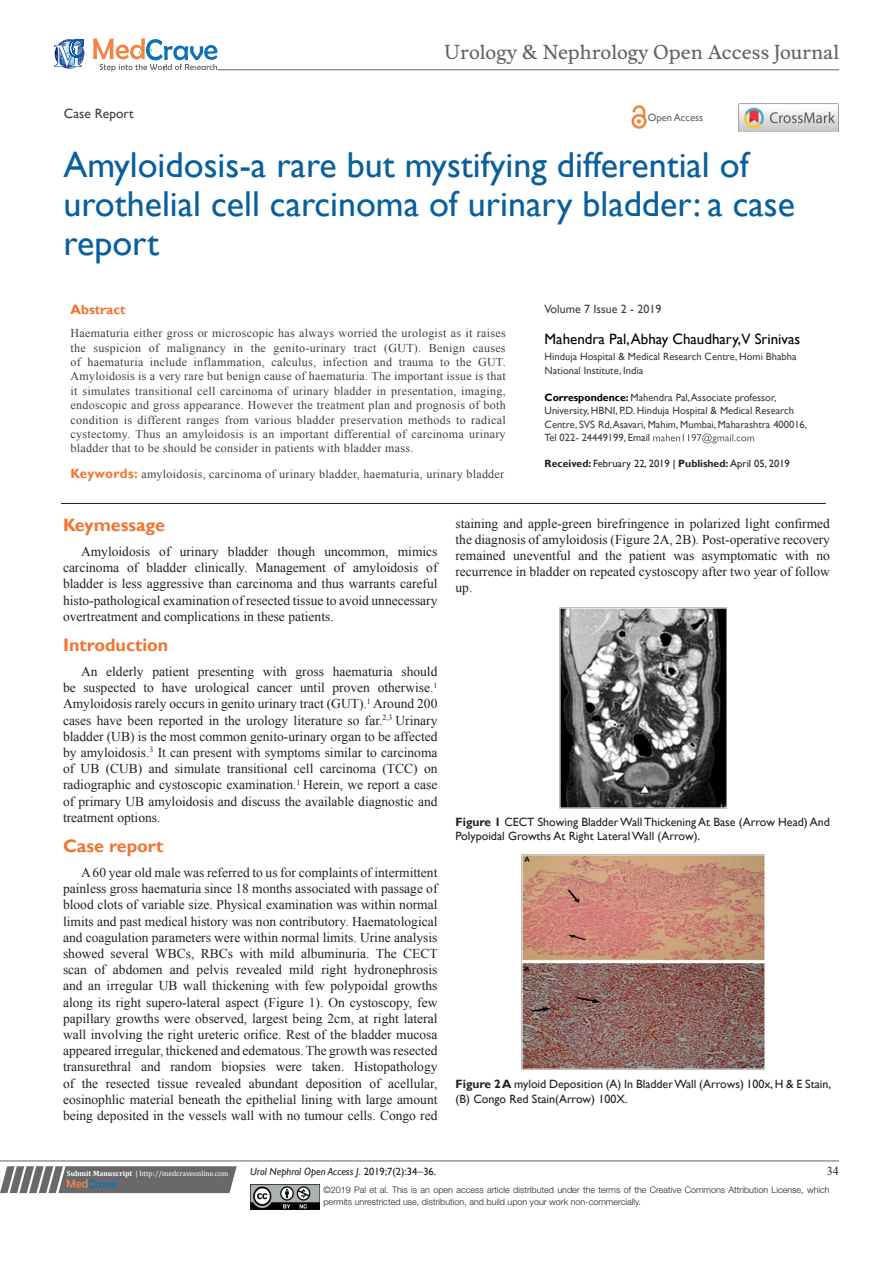
<style>
.page{position:relative;width:893px;height:1263px;background:#fff}
.page>*{position:absolute;margin:0;border:0;box-sizing:border-box;transform-origin:0 0}
.t1{font:36px/39px "Gill Sans";color:#085f9c}
.t2{font:18.6px "Musee";color:#636366}
.List_Paragraph{font:700 18px "Gill Sans";color:#f37331}
.t3{font:15px "Gill Sans";color:#000}
.t4{font:13.5px/16.2px "Times New Roman";color:#231f20;text-align:justify}
.t5{font:13.5px "Gill Sans";color:#3e3e3f}
.t6{font:700 13.5px "Gill Sans";color:#f37331}
.t7{font:12px/14.4px "Times New Roman";letter-spacing:.025em;color:#3e3e3f;text-align:justify}
.t8{font:12px/14.4px "Gill Sans";color:#231f20}
.t9{font:12px "Gill Sans";color:#3e3e3f}
.t10{font:12px "Times New Roman";color:#231f20}
.t11{font:10.5px/13.5px "Gill Sans";color:#3e3e3f}
.t12{font:10.5px "Gill Sans";color:#231f20}
.t13{font:italic 10.5px "Gill Sans";color:#231f20}
.t14{font:10.5px "Gill Sans";color:#636366}
.t15{font:300 9px/12px "Helvetica Neue LT Std";color:#231f20}
.t16{font:7.5px "Cambria";color:#fff}
.s1{font-family:"Gill Sans";font-weight:700;font-size:13.5px;color:#f37331}
.s2{font-weight:700;color:#000}
.s3{font-weight:700}
.s4{color:#000}
.s5{font-style:normal}
.s6{font-family:"Times New Roman";font-style:normal;font-size:12px}
</style>
<div class="page">
<svg style="left:0;top:1166px;width:237px;height:27px;background:#78787a"></svg>
<hr style="left:0;top:1161px;width:839px;height:1px;background:#626465">
<hr style="left:61px;top:503px;width:765px;height:1px;background:#231f20">
<img style="left:250px;top:1185px;width:69px;height:24px">
<svg style="left:653px;top:434px;width:101px;height:10px"></svg>
<svg style="left:54px;top:39px;width:30px;height:30px"></svg>
<svg style="left:93px;top:38px;width:124px;height:33px"></svg>
<hr style="left:218px;top:70px;width:621px;height:1px;background:#626465">
<img style="left:631px;top:105px;width:16px;height:24px">
<img style="left:739px;top:104px;width:99px;height:28px">
<img style="left:559px;top:607px;width:168px;height:201px">
<img style="left:521px;top:854px;width:244px;height:215px">
<p class="t2" style="left:444px;top:41px;width:397px">Urology &amp; Nephrology Open Access Journal</p>
<p class="t5" style="left:64px;top:105px;width:71px">Case Report</p>
<p class="t14" style="left:648px;top:112px;width:57px">Open Access</p>
<p class="t1" style="left:64px;top:146px;width:733px">Amyloidosis-a rare but mystifying differential of urothelial cell carcinoma of urinary bladder: a case report</p>
<p class="t6" style="left:71px;top:301px;width:57px">Abstract</p>
<p class="t7" style="left:71px;top:326px;width:437px">Haematuria either gross or microscopic has always worried the urologist as it raises the suspicion of malignancy in the genito-urinary tract (GUT). Benign causes of haematuria include inflammation, calculus, infection and trauma to the GUT.<br>Amyloidosis is a very rare but benign cause of haematuria. The important issue is that it simulates transitional cell carcinoma of urinary bladder in presentation, imaging, endoscopic and gross appearance. However the treatment plan and prognosis of both condition is different ranges from various bladder preservation methods to radical cystectomy. Thus an amyloidosis is an important differential of carcinoma urinary bladder that to be should be consider in patients with bladder mass.</p>
<p class="t7" style="left:71px;top:466px;width:435px"><span class="s1">Keywords:</span> amyloidosis, carcinoma of urinary bladder, haematuria, urinary bladder</p>
<p class="t9" style="left:545px;top:302px;width:118px">Volume 7 Issue 2 - 2019</p>
<p class="t3" style="left:545px;top:330px;width:257px">Mahendra Pal, Abhay Chaudhary,V Srinivas</p>
<p class="t11" style="left:545px;top:350px;width:253px">Hinduja Hospital &amp; Medical Research Centre, Homi Bhabha<br>National Institute, India</p>
<p class="t11" style="left:545px;top:391px;width:264px"><span class="s2">Correspondence:</span> Mahendra Pal, Associate professor, University, HBNI, P.D. Hinduja Hospital &amp; Medical Research Centre, SVS Rd, Asavari, Mahim, Mumbai, Maharashtra 400016, Tel 022- 24449199, Email</p>
<p class="t12" style="left:545px;top:458px;width:247px"><span class="s3">Received:</span> February 22, 2019 <span class="s4">|</span> <span class="s3">Published:</span> April 05, 2019</p>
<p class="List_Paragraph" style="left:63px;top:514px;width:103px">Keymessage</p>
<p class="t4" style="left:63px;top:543px;width:376px;text-indent:18px">Amyloidosis of urinary bladder though uncommon, mimics carcinoma of bladder clinically. Management of amyloidosis of bladder is less aggressive than carcinoma and thus warrants careful histo-pathological examination of resected tissue to avoid unnecessary overtreatment and complications in these patients.</p>
<p class="List_Paragraph" style="left:63px;top:634px;width:107px">Introduction</p>
<p class="t4" style="left:63px;top:663px;width:376px;text-indent:18px">An elderly patient presenting with gross haematuria should be suspected to have urological cancer until proven otherwise.<sup>1<br></sup>Amyloidosis rarely occurs in genito urinary tract (GUT).<sup>1</sup> Around 200 cases have been reported in the urology literature so far.<sup>2,3</sup> Urinary bladder (UB) is the most common genito-urinary organ to be affected by amyloidosis.<sup>3</sup> It can present with symptoms similar to carcinoma of UB (CUB) and simulate transitional cell carcinoma (TCC) on radiographic and cystoscopic examination.<sup>1</sup> Herein, we report a case of primary UB amyloidosis and discuss the available diagnostic and treatment options.</p>
<p class="List_Paragraph" style="left:63px;top:835px;width:102px">Case report</p>
<p class="t4" style="left:63px;top:864px;width:376px;text-indent:18px">A 60 year old male was referred to us for complaints of intermittent painless gross haematuria since 18 months associated with passage of blood clots of variable size. Physical examination was within normal limits and past medical history was non contributory. Haematological and coagulation parameters were within normal limits. Urine analysis showed several WBCs, RBCs with mild albuminuria. The CECT scan of abdomen and pelvis revealed mild right hydronephrosis and an irregular UB wall thickening with few polypoidal growths along its right supero-lateral aspect (Figure 1). On cystoscopy, few papillary growths were observed, largest being 2cm, at right lateral wall involving the right ureteric orifice. Rest of the bladder mucosa appeared irregular, thickened and edematous. The growth was resected transurethral and random biopsies were taken. Histopathology of the resected tissue revealed abundant deposition of acellular, eosinophlic material beneath the epithelial lining with large amount being deposited in the vessels wall with no tumour cells. Congo red</p>
<p class="t4" style="left:455px;top:515px;width:376px">staining and apple-green birefringence in polarized light confirmed the diagnosis of amyloidosis (Figure 2A, 2B). Post-operative recovery remained uneventful and the patient was asymptomatic with no recurrence in bladder on repeated cystoscopy after two year of follow up.</p>
<p class="t8" style="left:455px;top:815px;width:376px"><span class="s3">Figure 1</span> CECT Showing Bladder Wall Thickening At Base (Arrow Head) And<br>Polypoidal Growths At Right Lateral Wall (Arrow).</p>
<p class="t8" style="left:455px;top:1077px;width:377px"><span class="s3">Figure 2 A</span> myloid Deposition (A) In Bladder Wall (Arrows) 100x, H &amp; E Stain, (B) Congo Red Stain(Arrow) 100X.</p>
<p class="t16" style="left:67px;top:1169px;width:163px"><span class="s3">Submit Manuscript</span> | http://medcraveonline.com</p>
<p class="t13" style="left:250px;top:1165px;width:187px">Urol Nephrol Open Access J. <span class="s5">2019;7(2):34</span><span class="s6">‒</span><span class="s5">36.</span></p>
<p class="t10" style="left:827px;top:1163px;width:13px">34</p>
<p class="t15" style="left:323px;top:1183px;width:508px">©2019 Pal et al. This is an open access article distributed under the terms of the Creative Commons Attribution License, which permits unrestricted use, distribution, and build upon your work non-commercially.</p>
</div>
